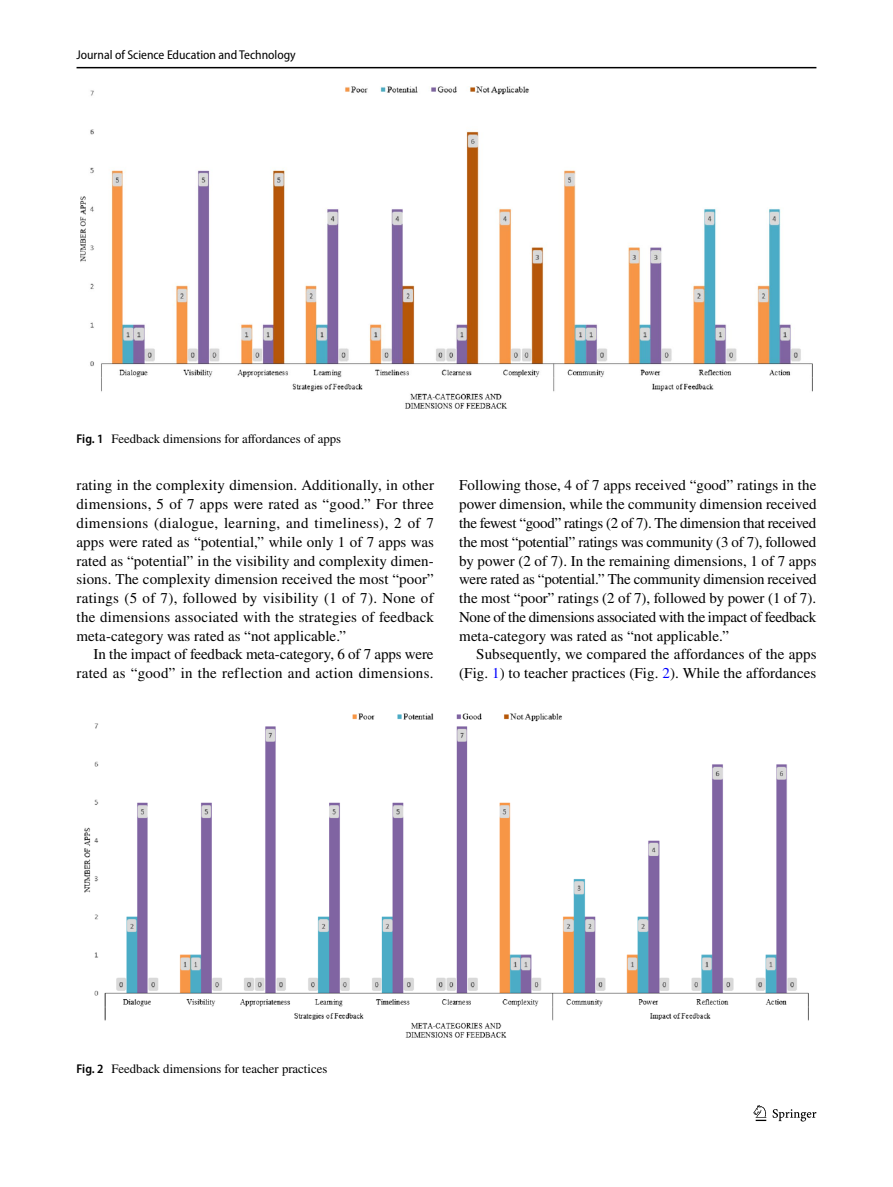
<style>
.page{position:relative;width:893px;height:1187px;background:#fff}
.page>*{position:absolute;margin:0;border:0;box-sizing:border-box;transform-origin:0 0}
.t1{font:15px/18.8px "STIX";letter-spacing:.005em;color:#000;text-align:justify}
.t2{font:12.75px "STIX";color:#000}
.t3{font:semi-condensed 12.75px "Myriad Pro";color:#000}
.s1{font-family:"Myriad Pro";font-weight:600;font-stretch:semi-condensed}
.s2{color:#00f}
</style>
<div class="page">
<hr style="left:77px;top:67px;width:739px;height:1px;background:#000">
<svg style="left:753px;top:1105px;width:13px;height:15px"></svg>
<svg style="left:773px;top:1109px;width:43px;height:12px"></svg>
<img style="left:80px;top:87px;width:732px;height:321px">
<img style="left:84px;top:713px;width:725px;height:324px">
<p class="t3" style="left:77px;top:48px;width:221px">Journal of Science Education and Technology</p>
<p class="t2" style="left:77px;top:430px;width:266px"><span class="s1">Fig. 1</span> Feedback dimensions for affordances of apps</p>
<p class="t1" style="left:77px;top:477px;width:359px">rating in the complexity dimension. Additionally, in other dimensions, 5 of 7 apps were rated as “good.” For three dimensions (dialogue, learning, and timeliness), 2 of 7 apps were rated as “potential,” while only 1 of 7 apps was rated as “potential” in the visibility and complexity dimen&shy;sions. The complexity dimension received the most “poor” ratings (5 of 7), followed by visibility (1 of 7). None of the dimensions associated with the strategies of feedback meta-category was rated as “not applicable.”</p>
<p class="t1" style="left:77px;top:646px;width:359px;text-align:right">In the impact of feedback meta-category, 6 of 7 apps were rated as “good” in the reflection and action dimensions.</p>
<p class="t1" style="left:459px;top:477px;width:359px">Following those, 4 of 7 apps received “good” ratings in the power dimension, while the community dimension received the fewest “good” ratings (2 of 7). The dimension that received the most “potential” ratings was community (3 of 7), followed by power (2 of 7). In the remaining dimensions, 1 of 7 apps were rated as “potential.” The community dimension received the most “poor” ratings (2 of 7), followed by power (1 of 7).<br>None of the dimensions associated with the impact of feedback meta-category was rated as “not applicable.”</p>
<p class="t1" style="left:459px;top:646px;width:359px;text-align:right">Subsequently, we compared the affordances of the apps (Fig. <span class="s2">1</span>) to teacher practices (Fig. <span class="s2">2</span>). While the affordances</p>
<p class="t2" style="left:77px;top:1059px;width:252px"><span class="s1">Fig. 2</span> Feedback dimensions for teacher practices</p>
</div>
